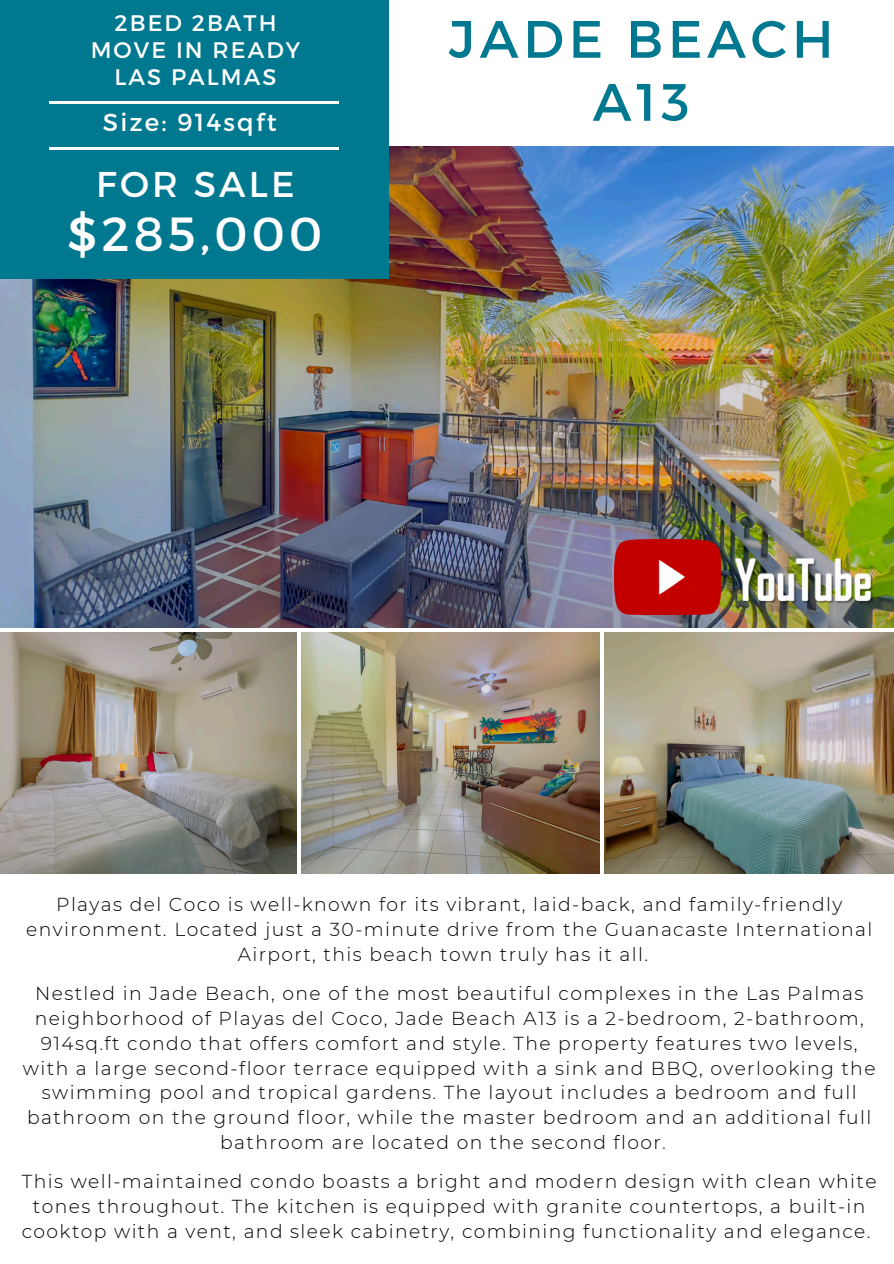
<style>
.page{position:relative;width:894px;height:1264px;background:#fff}
.page>*{position:absolute;margin:0;border:0;box-sizing:border-box;transform-origin:0 0}
.t1{font:52.5px/63px "Montserrat";letter-spacing:.09em;color:#007890;text-align:center}
.t2{font:47.85px "Montserrat";letter-spacing:.09em;color:#fff}
.t3{font:35.85px "Montserrat";letter-spacing:.09em;color:#fff}
.t4{font:24.6px "Montserrat";letter-spacing:.09em;color:#fff}
.t5{font:22.5px/27px "Montserrat";letter-spacing:.09em;color:#fff;text-align:center}
.t6{font:300 18.75px/24.8px "Montserrat";letter-spacing:.075em;color:#000;text-align:center}
</style>
<div class="page">
<img style="left:0;top:146px;width:893px;height:481px">
<img style="left:0;top:632px;width:296px;height:241px">
<img style="left:302px;top:632px;width:296px;height:241px">
<img style="left:604px;top:632px;width:289px;height:241px">
<div style="left:0;top:0;width:388px;height:278px;background:#007890"></div>
<hr style="left:50px;top:101px;width:289px;height:3px;background:#fff">
<hr style="left:50px;top:147px;width:289px;height:2px;background:#fff">
<img style="left:614px;top:540px;width:106px;height:74px">
<img style="left:729px;top:546px;width:156px;height:82px">
<h3 class="t5" style="left:91px;top:8px;width:211px">2BED 2BATH<br>MOVE IN READY<br>LAS PALMAS</h3>
<p class="t4" style="left:103px;top:107px;width:175px">Size: 914sqft</p>
<h2 class="t3" style="left:96px;top:161px;width:200px">FOR SALE</h2>
<h2 class="t2" style="left:67px;top:203px;width:256px">$285,000</h2>
<p class="t1" style="left:448px;top:5px;width:386px">JADE BEACH<br>A13</p>
<p class="t6" style="left:56px;top:892px;width:787px">Playas del Coco is well-known for its vibrant, laid-back, and family-friendly</p>
<p class="t6" style="left:26px;top:917px;width:847px">environment. Located just a 30-minute drive from the Guanacaste International</p>
<p class="t6" style="left:238px;top:941px;width:411px">Airport, this beach town truly has it all.</p>
<h1 class="t6" style="left:35px;top:981px;width:829px">Nestled in Jade Beach, one of the most beautiful complexes in the Las Palmas</h1>
<h1 class="t6" style="left:35px;top:1005px;width:830px">neighborhood of Playas del Coco, Jade Beach A13 is a 2-bedroom, 2-bathroom,</h1>
<h1 class="t6" style="left:41px;top:1030px;width:818px">914sq.ft condo that offers comfort and style. The property features two levels,</h1>
<h1 class="t6" style="left:23px;top:1055px;width:853px">with a large second-floor terrace equipped with a sink and BBQ, overlooking the</h1>
<h1 class="t6" style="left:42px;top:1080px;width:816px">swimming pool and tropical gardens. The layout includes a bedroom and full</h1>
<h1 class="t6" style="left:27px;top:1104px;width:845px">bathroom on the ground floor, while the master bedroom and an additional full</h1>
<h1 class="t6" style="left:220px;top:1129px;width:447px">bathroom are located on the second floor.</h1>
<h1 class="t6" style="left:22px;top:1169px;width:856px">This well-maintained condo boasts a bright and modern design with clean white tones throughout. The kitchen is equipped with granite countertops, a built-in cooktop with a vent, and sleek cabinetry, combining functionality and elegance.</h1>
</div>
